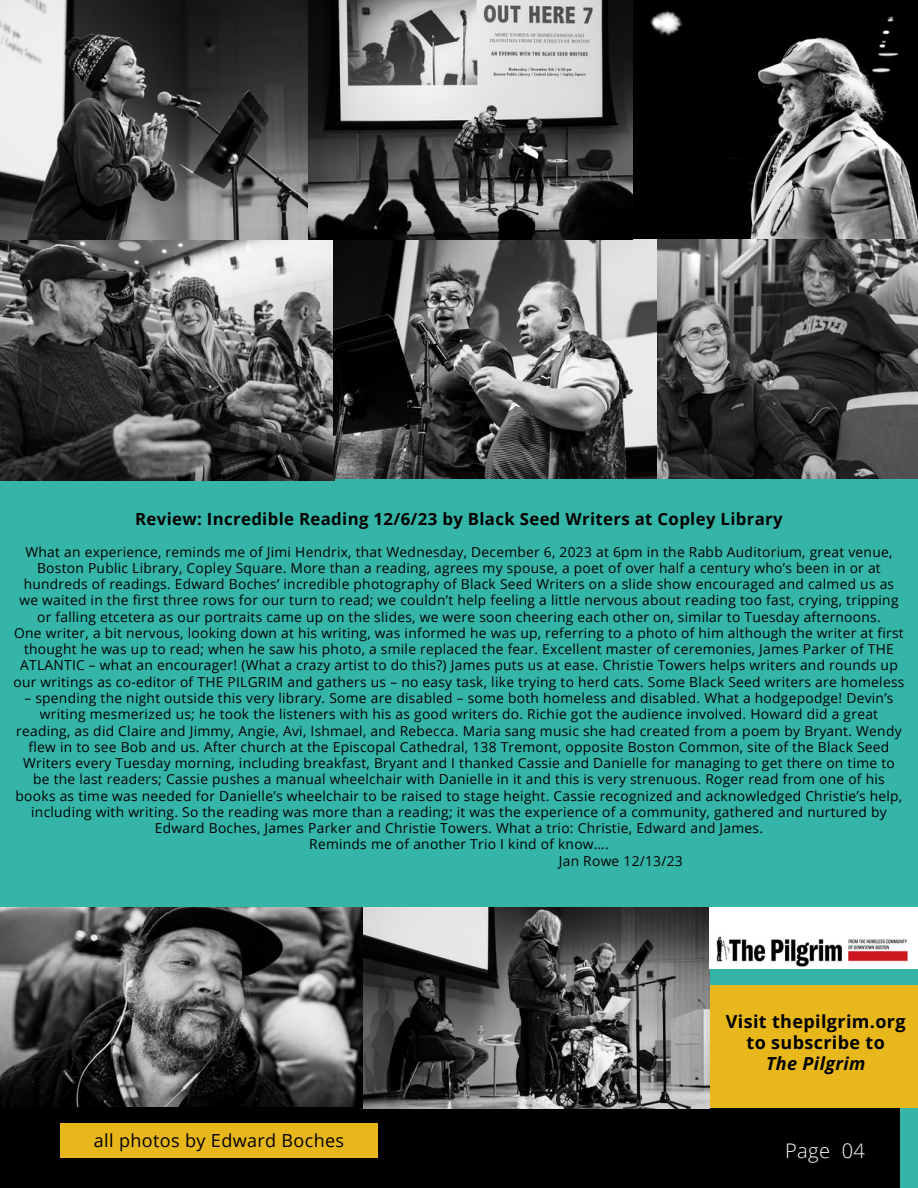
<style>
.page{position:relative;width:918px;height:1188px;background:#35b5a8}
.page>*{position:absolute;margin:0;border:0;box-sizing:border-box;transform-origin:0 0}
.t1{font:300 20.1px "Open Sans";letter-spacing:.02em;color:#fff}
.t2{font:700 18px/21.3px "Open Sans";letter-spacing:.02em;color:#000;text-align:center}
.t3{font:18px "Open Sans";letter-spacing:.02em;color:#000}
.t4{font:italic 700 18px "Open Sans";letter-spacing:.02em;color:#000}
.t5{font:700 16.8px "Open Sans";letter-spacing:.02em;color:#000}
.t6{font:13.8px/16.2px "Open Sans";letter-spacing:.02em;color:#000;text-align:center}
</style>
<div class="page">
<img style="left:0;top:907px;width:710px;height:200px">
<div style="left:0;top:1107px;width:900px;height:81px;background:#000"></div>
<img style="left:0;top:0;width:334px;height:480px">
<img style="left:633px;top:0;width:285px;height:239px">
<div style="left:710px;top:985px;width:208px;height:122px;background:#e8b71b"></div>
<div style="left:60px;top:1123px;width:318px;height:34px;background:#e8b71b"></div>
<img style="left:333px;top:239px;width:585px;height:240px">
<img style="left:309px;top:0;width:324px;height:240px">
<img style="left:710px;top:907px;width:208px;height:61px">
<h2 class="t5" style="left:135px;top:507px;width:649px">Review: Incredible Reading 12/6/23 by Black Seed Writers at Copley Library</h2>
<p class="t6" style="left:19px;top:543px;width:881px">What an experience, reminds me of Jimi Hendrix, that Wednesday, December 6, 2023 at 6pm in the Rabb Auditorium, great venue, Boston Public Library, Copley Square. More than a reading, agrees my spouse, a poet of over half a century who’s been in or at hundreds of readings. Edward Boches’ incredible photography of Black Seed Writers on a slide show encouraged and calmed us as we waited in the first three rows for our turn to read; we couldn’t help feeling a little nervous about reading too fast, crying, tripping or falling etcetera as our portraits came up on the slides, we were soon cheering each other on, similar to Tuesday afternoons.</p>
<p class="t6" style="left:13px;top:625px;width:893px">One writer, a bit nervous, looking down at his writing, was informed he was up, referring to a photo of him although the writer at first thought he was up to read; when he saw his photo, a smile replaced the fear. Excellent master of ceremonies, James Parker of THE ATLANTIC – what an encourager! (What a crazy artist to do this?) James puts us at ease. Christie Towers helps writers and rounds up our writings as co-editor of THE PILGRIM and gathers us – no easy task, like trying to herd cats. Some Black Seed writers are homeless</p>
<p class="t6" style="left:16px;top:690px;width:888px">– spending the night outside this very library. Some are disabled – some both homeless and disabled. What a hodgepodge! Devin’s writing mesmerized us; he took the listeners with his as good writers do. Richie got the audience involved. Howard did a great reading, as did Claire and Jimmy, Angie, Avi, Ishmael, and Rebecca. Maria sang music she had created from a poem by Bryant. Wendy flew in to see Bob and us. After church at the Episcopal Cathedral, 138 Tremont, opposite Boston Common, site of the Black Seed Writers every Tuesday morning, including breakfast, Bryant and I thanked Cassie and Danielle for managing to get there on time to be the last readers; Cassie pushes a manual wheelchair with Danielle in it and this is very strenuous. Roger read from one of his books as time was needed for Danielle’s wheelchair to be raised to stage height. Cassie recognized and acknowledged Christie’s help, including with writing. So the reading was more than a reading; it was the experience of a community, gathered and nurtured by Edward Boches, James Parker and Christie Towers. What a trio: Christie, Edward and James.</p>
<p class="t6" style="left:309px;top:836px;width:301px">Reminds me of another Trio I kind of know….</p>
<p class="t6" style="left:559px;top:852px;width:125px">Jan Rowe 12/13/23</p>
<h2 class="t3" style="left:94px;top:1127px;width:252px">all photos by Edward Boches</h2>
<h3 class="t2" style="left:726px;top:1010px;width:181px">Visit thepilgrim.org to subscribe to</h3>
<h1 class="t4" style="left:766px;top:1051px;width:101px">The Pilgrim</h1>
<p class="t1" style="left:785px;top:1137px;width:82px">Page 04</p>
</div>
